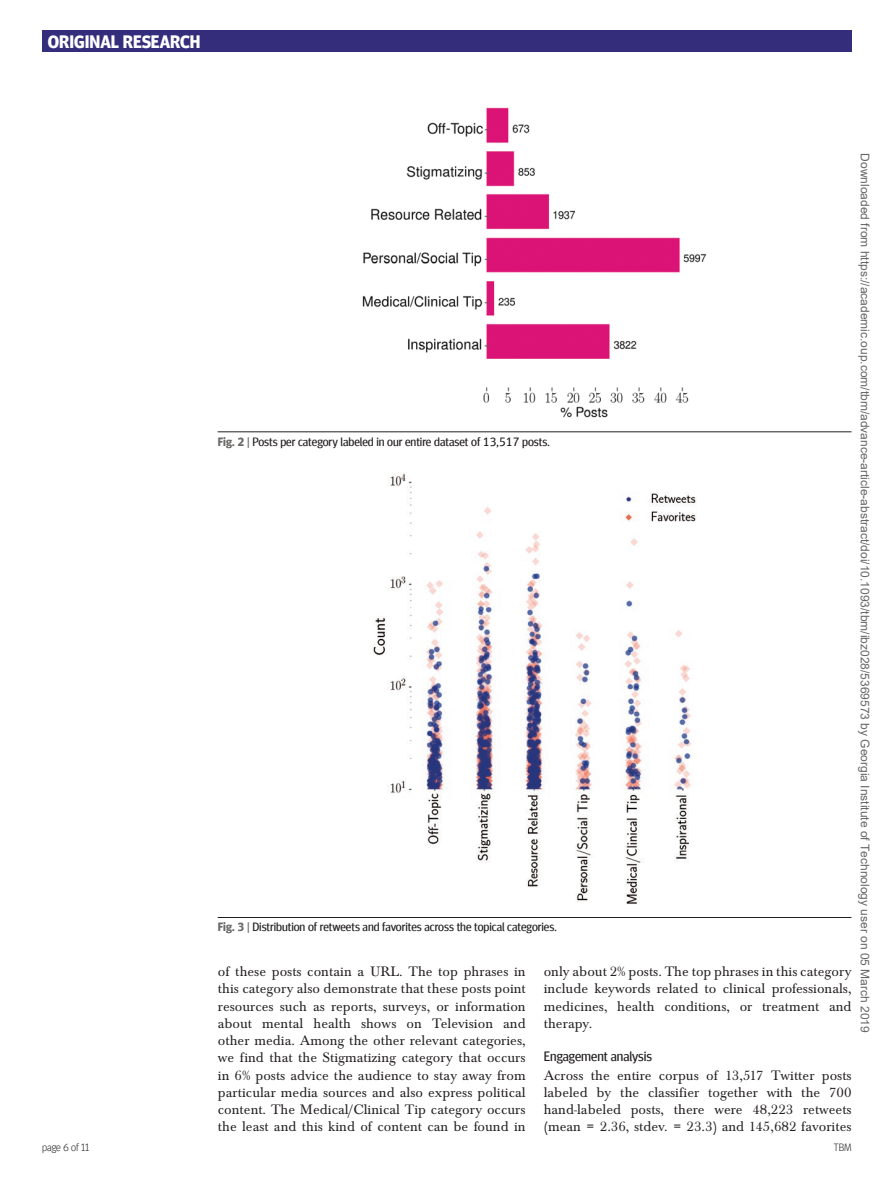
<style>
.page{position:relative;width:894px;height:1186px;background:#fff}
.page>*{position:absolute;margin:0;border:0;box-sizing:border-box;transform-origin:0 0}
.t1{font:700 18px "Meta Headline Offc";color:#fff}
.t2{font:14.25px/17.2px "Baskerville EF";color:#231f20;text-align:justify}
.t3{font:13.5px "Meta Headline Offc";color:#231f20}
.t4{font:12px "Arial";color:#666}
.t5{font:12px "Meta Headline Offc";color:#231f20}
.t6{font:300 10.5px "Meta Headline Offc";color:#231f20}
.s1{font-weight:700;color:#6b6a68}
.s2{color:#6b6a68}
</style>
<div class="page">
<div style="left:42px;top:30px;width:809px;height:21px;background:#332d7b"></div>
<hr style="left:218px;top:917px;width:633px;height:1px;background:#231f20">
<img style="left:373px;top:473px;width:323px;height:431px">
<hr style="left:218px;top:431px;width:633px;height:1px;background:#231f20">
<img style="left:362px;top:107px;width:345px;height:311px">
<p class="t1" style="left:48px;top:31px;width:154px">ORIGINAL RESEARCH</p>
<p class="t4" style="left:869px;top:153px;width:881px;rotate:90deg">Downloaded from https://academic.oup.com/tbm/advance-article-abstract/doi/10.1093/tbm/ibz028/5369573 by Georgia Institute of Technology user on 05 March 2019</p>
<p class="t5" style="left:218px;top:434px;width:333px"><span class="s1">Fig. 2</span> <span class="s2">|</span> Posts per category labeled in our entire dataset of 13,517 posts.</p>
<p class="t5" style="left:218px;top:920px;width:340px"><span class="s1">Fig. 3</span> <span class="s2">|</span> Distribution of retweets and favorites across the topical categories.</p>
<p class="t2" style="left:218px;top:963px;width:309px">of these posts contain a URL. The top phrases in this category also demonstrate that these posts point resources such as reports, surveys, or information about mental health shows on Television and other media. Among the other relevant categories, we find that the Stigmatizing category that occurs in 6% posts advice the audience to stay away from particular media sources and also express political content. The Medical/Clinical Tip category occurs the least and this kind of content can be found in</p>
<p class="t2" style="left:543px;top:963px;width:309px">only about 2% posts. The top phrases in this category include keywords related to clinical professionals, medicines, health conditions, or treatment and therapy.</p>
<p class="t3" style="left:543px;top:1048px;width:110px">Engagement analysis</p>
<p class="t2" style="left:543px;top:1066px;width:309px">Across the entire corpus of 13,517 Twitter posts labeled by the classifier together with the 700 hand-labeled posts, there were 48,223 retweets (mean = 2.36, stdev. = 23.3) and 145,682 favorites</p>
<p class="t6" style="left:42px;top:1141px;width:49px">page 6 of 11</p>
<p class="t6" style="left:833px;top:1141px;width:19px">TBM</p>
</div>
